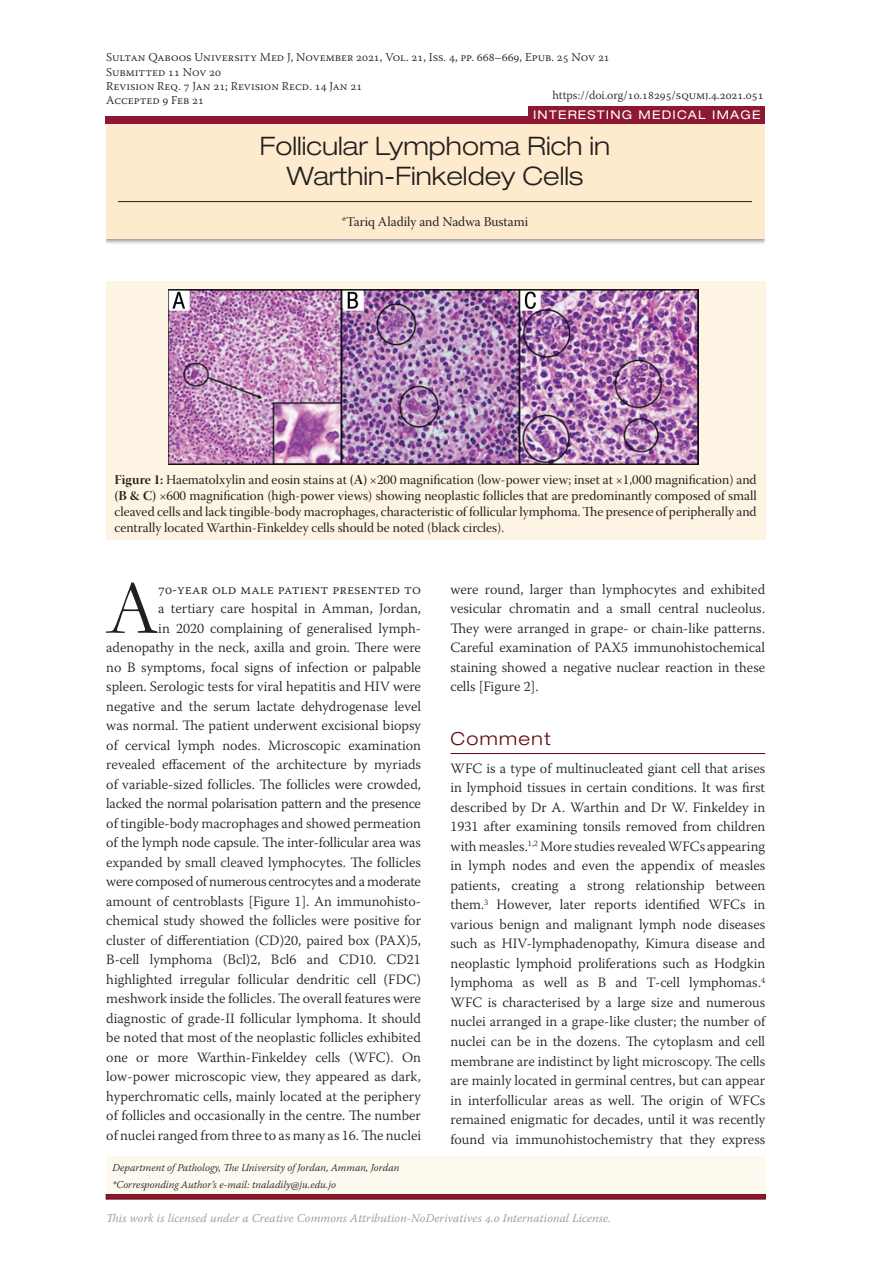
<style>
.page{position:relative;width:893px;height:1263px;background:#fff}
.page>*{position:absolute;margin:0;border:0;box-sizing:border-box;transform-origin:0 0}
.Text_Para_1_Drop{font:76.8px "Garamond";color:#231f20}
.Manuscript_Title_Und{font:300 expanded 25.5px/30px "Helvetica Neue LT Pro";color:#231f20;text-align:center}
.Heading1{font:300 expanded 18px "Helvetica Neue LT Pro";letter-spacing:.075em;color:#60080e}
.Text_Para_1_Drop-2{font:300 14.25px/19.5px "Warnock Pro";color:#231f20;text-align:right}
.Text_Para_1{font:300 14.25px/19.5px "Warnock Pro";color:#231f20;text-align:justify}
.Figures{font:13.5px/15.8px "Warnock Pro Subh";color:#231f20;text-align:justify}
.Manuscript_Authors{font:13.5px "Warnock Pro Subh";color:#231f20}
.Top_Grey_Box_Header{font:300 12px "Warnock Pro";color:#231f20}
.Coverpage_Smallprint{font:italic 300 12px "Warnock Pro";letter-spacing:.01em;color:#939598}
.Field{font:expanded 12px "Helvetica Neue LT Pro";letter-spacing:.1em;color:#fff}
.Author_Address{font:italic 300 10.5px "Warnock Pro";color:#231f20}
.s1{font-family:"Warnock Pro Bold Disp"}
</style>
<div class="page">
<svg style="left:106px;top:1194px;width:659px;height:5px;background:#84162d"></svg>
<div style="left:106px;top:1157px;width:659px;height:37px;background:#fef9ef"></div>
<div style="left:101px;top:121px;width:668px;height:125px;background:#231f20;opacity:.5"></div>
<div style="left:105px;top:124px;width:660px;height:115px;background:#feeacc"></div>
<hr style="left:118px;top:201px;width:634px;height:1px;background:#231f20">
<div style="left:91px;top:118px;width:15px;height:207px;background:#fff"></div>
<div style="left:765px;top:124px;width:15px;height:201px;background:#fff"></div>
<hr style="left:450px;top:753px;width:315px;height:1px;background:#60080e">
<div style="left:106px;top:116px;width:659px;height:8px;background:#8e1834"></div>
<div style="left:528px;top:106px;width:237px;height:17px;background:#8e1834"></div>
<div style="left:106px;top:281px;width:659px;height:259px;background:#fef4e4"></div>
<img style="left:169px;top:290px;width:530px;height:174px">
<p class="Top_Grey_Box_Header" style="left:106px;top:50px;width:505px">Sultan Qaboos University Med J, November 2021, Vol. 21, Iss. 4, pp. 668–669, Epub. 25 Nov 21</p>
<p class="Top_Grey_Box_Header" style="left:106px;top:64px;width:117px">Submitted 11 Nov 20</p>
<p class="Top_Grey_Box_Header" style="left:106px;top:79px;width:258px">Revision Req. 7 Jan 21; Revision Recd. 14 Jan 21</p>
<p class="Top_Grey_Box_Header" style="left:106px;top:93px;width:99px">Accepted 9 Feb 21</p>
<p class="Top_Grey_Box_Header" style="left:553px;top:88px;width:212px">https://doi.org/10.18295/squmj.4.2021.051</p>
<p class="Field" style="left:533px;top:108px;width:229px">INTERESTING MEDICAL IMAGE</p>
<p class="Manuscript_Title_Und" style="left:260px;top:130px;width:352px">Follicular Lymphoma Rich in<br>Warthin-Finkeldey Cells</p>
<p class="Manuscript_Authors" style="left:342px;top:214px;width:188px">*Tariq Aladily and Nadwa Bustami</p>
<p class="Figures" style="left:115px;top:474px;width:644px"><span class="s1">Figure 1:</span> Haematolxylin and eosin stains at <span class="s1">(A)</span> ×200 magnification (low-power view; inset at ×1,000 magnification) and <span class="s1">(B &amp; C)</span> ×600 magnification (high-power views) showing neoplastic follicles that are predominantly composed of small cleaved cells and lack tingible-body macrophages, characteristic of follicular lymphoma. The presence of peripherally and centrally located Warthin-Finkeldey cells should be noted (black circles).</p>
<p class="Text_Para_1_Drop" style="left:106px;top:557px;width:53px">A</p>
<p class="Text_Para_1_Drop-2" style="left:106px;top:579px;width:316px">70-year old male patient presented to<br>a tertiary care hospital in Amman, Jordan,<br>in 2020 complaining of generalised lymph&shy;adenopathy in the neck, axilla and groin. There were no B symptoms, focal signs of infection or palpable spleen. Serologic tests for viral hepatitis and HIV were negative and the serum lactate dehydrogenase level was normal. The patient underwent excisional biopsy of cervical lymph nodes. Microscopic examination revealed effacement of the architecture by myriads of variable-sized follicles. The follicles were crowded, lacked the normal polarisation pattern and the presence of tingible-body macrophages and showed permeation of the lymph node capsule. The inter-follicular area was expanded by small cleaved lymphocytes. The follicles were composed of numerous centrocytes and a moderate amount of centroblasts [Figure 1]. An immunohisto&shy;chemical study showed the follicles were positive for cluster of differentiation (CD)20, paired box (PAX)5, B-cell lymphoma (Bcl)2, Bcl6 and CD10. CD21 highlighted irregular follicular dendritic cell (FDC) meshwork inside the follicles. The overall features were diagnostic of grade-II follicular lymphoma. It should be noted that most of the neoplastic follicles exhibited one or more Warthin-Finkeldey cells (WFC). On low-power microscopic view, they appeared as dark, hyperchromatic cells, mainly located at the periphery of follicles and occasionally in the centre. The number of nuclei ranged from three to as many as 16. The nuclei</p>
<p class="Text_Para_1_Drop-2" style="left:450px;top:579px;width:316px;text-align:justify">were round, larger than lymphocytes and exhibited vesicular chromatin and a small central nucleolus.<br>They were arranged in grape- or chain-like patterns.<br>Careful examination of PAX5 immunohistochemical staining showed a negative nuclear reaction in these cells [Figure 2].</p>
<p class="Heading1" style="left:450px;top:728px;width:102px">Comment</p>
<p class="Text_Para_1" style="left:450px;top:758px;width:316px">WFC is a type of multinucleated giant cell that arises in lymphoid tissues in certain conditions. It was first described by Dr A. Warthin and Dr W. Finkeldey in 1931 after examining tonsils removed from children with measles.<sup>1,2</sup> More studies revealed WFCs appearing in lymph nodes and even the appendix of measles patients, creating a strong relationship between them.<sup>3</sup> However, later reports identified WFCs in various benign and malignant lymph node diseases such as HIV-lymphadenopathy, Kimura disease and neoplastic lymphoid proliferations such as Hodgkin lymphoma as well as B and T-cell lymphomas.<sup>4<br></sup>WFC is characterised by a large size and numerous nuclei arranged in a grape-like cluster; the number of nuclei can be in the dozens. The cytoplasm and cell membrane are indistinct by light microscopy. The cells are mainly located in germinal centres, but can appear in interfollicular areas as well. The origin of WFCs remained enigmatic for decades, until it was recently found via immunohistochemistry that they express</p>
<p class="Author_Address" style="left:113px;top:1161px;width:289px">Department of Pathology, The University of Jordan, Amman, Jordan</p>
<p class="Author_Address" style="left:113px;top:1178px;width:225px">*Corresponding Author’s e-mail: tnaladily@ju.edu.jo</p>
<p class="Coverpage_Smallprint" style="left:106px;top:1211px;width:506px">This work is licensed under a Creative Commons Attribution-NoDerivatives 4.0 International License.</p>
</div>
